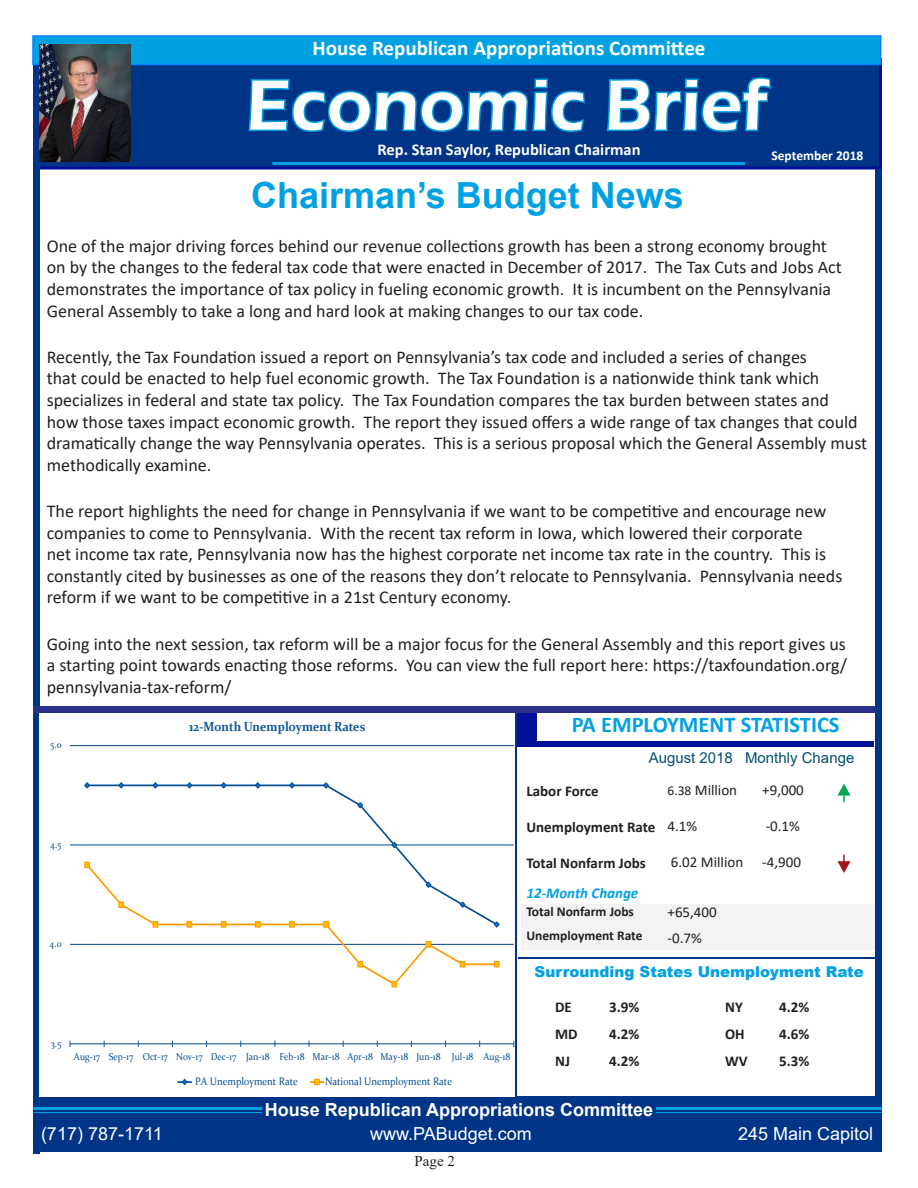
<style>
.page{position:relative;width:918px;height:1188px;background:#fff}
.page>*{position:absolute;margin:0;border:0;box-sizing:border-box;transform-origin:0 0}
.t1{font:600 73.5px "Eras ITC";color:#fff}
.t2{font:700 36px "Arial";color:#00a1e3}
.t3{font:700 22.5px "Calibri";color:#00a1e3}
.t4{font:700 21px "Calibri";color:#fff}
.t5{font:18px/21.6px "Calibri";color:#231f20}
.t6{font:18px "Arial";color:#fff}
.t7{font:700 18px "Arial";color:#fff}
.t8{font:700 16.5px "Calibri";color:#fff}
.t9{font:700 15px "Calibri";color:#231f20}
.t10{font:15px "Calibri";color:#231f20}
.t11{font:900 15px "Arial";color:#00a1e3}
.t12{font:15px "Arial";color:#025171}
.t13{font:italic 700 15px "Calibri";color:#00a1e3}
.t14{font:15px "Times New Roman";color:#231f20}
.t15{font:700 13.5px "Calibri";color:#231f20}
.t16{font:700 13.5px "Calibri";color:#fff}
.t17{font:700 13.2px "Constantia";color:#0b5395;scale:.9 1}
.t18{font:10.95px "Constantia";color:#0b5395;scale:.9 1}
.t19{font:10.05px "Constantia";color:#0b5395;scale:.9 1}
.s1{font-size:13.5px}
</style>
<div class="page">
<div style="left:521px;top:904px;width:354px;height:45px;background:#f2f3f4"></div>
<div style="left:36px;top:1097px;width:846px;height:55px;background:#003486"></div>
<div style="left:34px;top:58px;width:848px;height:112px;background:#003486;border:3px solid #000f99"></div>
<div style="left:33px;top:36px;width:6px;height:1117px;background:#003486"></div>
<div style="left:876px;top:170px;width:6px;height:927px;background:#003486"></div>
<div style="left:515px;top:711px;width:22px;height:36px;background:#000f99"></div>
<div style="left:536px;top:741px;width:338px;height:6px;background:#000f99"></div>
<div style="left:33px;top:706px;width:843px;height:7px;background:#2b3087"></div>
<hr style="left:515px;top:713px;width:2px;height:384px;background:#003486">
<svg style="left:247px;top:65px;width:340px;height:67px"></svg>
<svg style="left:607px;top:77px;width:164px;height:55px"></svg>
<hr style="left:272px;top:162px;width:473px;height:3px;background:#00a1e3">
<hr style="left:656px;top:1107px;width:226px;height:3px;background:#00a1e3">
<hr style="left:656px;top:1112px;width:226px;height:1px;background:#00a1e3">
<hr style="left:33px;top:1107px;width:229px;height:3px;background:#00a1e3">
<hr style="left:33px;top:1112px;width:229px;height:1px;background:#00a1e3">
<div style="left:32px;top:35px;width:849px;height:30px;background:#00a1e3;border:2px solid #0181ff"></div>
<img style="left:39px;top:44px;width:92px;height:118px">
<hr style="left:518px;top:957px;width:362px;height:2px;background:#003486">
<svg style="left:837px;top:784px;width:14px;height:18px"></svg>
<hr style="left:70px;top:944px;width:444px;height:1px;background:#0b5395">
<hr style="left:70px;top:845px;width:444px;height:1px;background:#0b5395">
<hr style="left:70px;top:745px;width:444px;height:1px;background:#0b5395">
<hr style="left:70px;top:1044px;width:444px;height:1px;background:#0b5395">
<svg style="left:86px;top:784px;width:413px;height:78px"></svg>
<svg style="left:84px;top:782px;width:6px;height:7px"></svg>
<svg style="left:118px;top:782px;width:6px;height:7px"></svg>
<svg style="left:152px;top:782px;width:7px;height:7px"></svg>
<svg style="left:186px;top:782px;width:7px;height:7px"></svg>
<svg style="left:220px;top:782px;width:7px;height:7px"></svg>
<svg style="left:255px;top:782px;width:6px;height:7px"></svg>
<svg style="left:289px;top:782px;width:6px;height:7px"></svg>
<svg style="left:323px;top:782px;width:6px;height:7px"></svg>
<svg style="left:357px;top:802px;width:6px;height:7px"></svg>
<svg style="left:391px;top:841px;width:6px;height:7px"></svg>
<svg style="left:85px;top:862px;width:413px;height:124px"></svg>
<svg style="left:84px;top:862px;width:6px;height:6px"></svg>
<svg style="left:119px;top:902px;width:5px;height:6px"></svg>
<svg style="left:153px;top:922px;width:5px;height:5px"></svg>
<svg style="left:187px;top:922px;width:5px;height:5px"></svg>
<svg style="left:221px;top:922px;width:5px;height:5px"></svg>
<svg style="left:255px;top:922px;width:6px;height:5px"></svg>
<svg style="left:289px;top:922px;width:6px;height:5px"></svg>
<svg style="left:323px;top:922px;width:6px;height:5px"></svg>
<svg style="left:358px;top:961px;width:5px;height:6px"></svg>
<svg style="left:392px;top:981px;width:5px;height:6px"></svg>
<svg style="left:426px;top:941px;width:5px;height:6px"></svg>
<svg style="left:460px;top:961px;width:5px;height:6px"></svg>
<svg style="left:494px;top:961px;width:5px;height:6px"></svg>
<svg style="left:178px;top:1079px;width:13px;height:6px"></svg>
<svg style="left:310px;top:1079px;width:14px;height:6px"></svg>
<svg style="left:837px;top:855px;width:14px;height:18px"></svg>
<p class="t4" style="left:313px;top:33px;width:394px">House Republican Appropriations Committee</p>
<p class="t4" style="left:310px;top:38px;width:394px">House Republican Appropriations Committee</p>
<p class="t1" style="left:246px;top:64px;width:523px">Economic Brief</p>
<p class="t8" style="left:378px;top:138px;width:265px">Rep. Stan Saylor, Republican Chairman</p>
<p class="t2" style="left:251px;top:170px;width:434px">Chairman’s Budget News</p>
<p class="t16" style="left:771px;top:146px;width:93px">September 2018</p>
<p class="t5" style="left:47px;top:235px;width:797px">One of the major driving forces behind our revenue collections growth has been a strong economy brought on by the changes to the federal tax code that were enacted in December of 2017. The Tax Cuts and Jobs Act demonstrates the importance of tax policy in fueling economic growth. It is incumbent on the Pennsylvania General Assembly to take a long and hard look at making changes to our tax code.</p>
<p class="t5" style="left:47px;top:346px;width:822px">Recently, the Tax Foundation issued a report on Pennsylvania’s tax code and included a series of changes<br>that could be enacted to help fuel economic growth. The Tax Foundation is a nationwide think tank which specializes in federal and state tax policy. The Tax Foundation compares the tax burden between states and<br>how those taxes impact economic growth. The report they issued offers a wide range of tax changes that could dramatically change the way Pennsylvania operates. This is a serious proposal which the General Assembly must methodically examine.</p>
<p class="t5" style="left:47px;top:500px;width:797px">The report highlights the need for change in Pennsylvania if we want to be competitive and encourage new companies to come to Pennsylvania. With the recent tax reform in Iowa, which lowered their corporate<br>net income tax rate, Pennsylvania now has the highest corporate net income tax rate in the country. This is constantly cited by businesses as one of the reasons they don’t relocate to Pennsylvania. Pennsylvania needs reform if we want to be competitive in a 21st Century economy.</p>
<p class="t5" style="left:47px;top:632px;width:802px;text-align:justify">Going into the next session, tax reform will be a major focus for the General Assembly and this report gives us a starting point towards enacting those reforms. You can view the full report here: https://taxfoundation.org/ pennsylvania-tax-reform/</p>
<p class="t19" style="left:50px;top:738px;width:14px">5.0</p>
<p class="t19" style="left:50px;top:838px;width:14px">4.5</p>
<p class="t19" style="left:50px;top:937px;width:15px">4.0</p>
<p class="t19" style="left:51px;top:1036px;width:13px">3.5</p>
<p class="t17" style="left:189px;top:718px;width:197px">12-Month Unemployment Rates</p>
<p class="t19" style="left:74px;top:1050px;width:486px">Aug-17 Sep-17 Oct-17 Nov-17 Dec-17 Jan-18 Feb-18 Mar-18 Apr-18 May-18 Jun-18 Jul-18 Aug-18</p>
<p class="t18" style="left:195px;top:1074px;width:116px">PA Unemployment Rate</p>
<p class="t18" style="left:325px;top:1074px;width:142px">National Unemployment Rate</p>
<p class="t3" style="left:572px;top:709px;width:269px">PA EMPLOYMENT STATISTICS</p>
<p class="t12" style="left:649px;top:747px;width:86px">August 2018</p>
<p class="t12" style="left:745px;top:747px;width:111px">Monthly Change</p>
<p class="t9" style="left:526px;top:780px;width:74px">Labor Force</p>
<p class="t9" style="left:526px;top:816px;width:130px">Unemployment Rate</p>
<p class="t9" style="left:526px;top:852px;width:121px">Total Nonfarm Jobs</p>
<p class="t13" style="left:526px;top:883px;width:113px">12-Month Change</p>
<p class="t15" style="left:526px;top:902px;width:109px">Total Nonfarm Jobs</p>
<p class="t15" style="left:526px;top:926px;width:118px">Unemployment Rate</p>
<p class="t10" style="left:668px;top:780px;width:71px"><span class="s1">6.38</span> Million</p>
<p class="t10" style="left:668px;top:816px;width:31px">4.1%</p>
<p class="t10" style="left:671px;top:852px;width:74px">6.02 Million</p>
<p class="t10" style="left:668px;top:902px;width:51px">+65,400</p>
<p class="t10" style="left:668px;top:927px;width:36px">-0.7%</p>
<p class="t10" style="left:762px;top:780px;width:43px">+9,000</p>
<p class="t10" style="left:766px;top:816px;width:36px">-0.1%</p>
<p class="t10" style="left:762px;top:852px;width:40px">-4,900</p>
<p class="t11" style="left:535px;top:961px;width:331px">Surrounding States Unemployment Rate</p>
<p class="t9" style="left:725px;top:997px;width:19px">NY</p>
<p class="t9" style="left:779px;top:997px;width:32px">4.2%</p>
<p class="t9" style="left:725px;top:1024px;width:21px">OH</p>
<p class="t9" style="left:779px;top:1024px;width:32px">4.6%</p>
<p class="t9" style="left:725px;top:1051px;width:24px">WV</p>
<p class="t9" style="left:779px;top:1051px;width:32px">5.3%</p>
<p class="t9" style="left:555px;top:997px;width:18px">DE</p>
<p class="t9" style="left:609px;top:997px;width:32px">3.9%</p>
<p class="t9" style="left:555px;top:1024px;width:24px">MD</p>
<p class="t9" style="left:609px;top:1024px;width:32px">4.2%</p>
<p class="t9" style="left:555px;top:1051px;width:16px">NJ</p>
<p class="t9" style="left:609px;top:1051px;width:32px">4.2%</p>
<p class="t7" style="left:265px;top:1097px;width:390px">House Republican Appropriations Committee</p>
<p class="t6" style="left:41px;top:1121px;width:123px">(717) 787-1711</p>
<p class="t6" style="left:370px;top:1121px;width:163px">www.PABudget.com</p>
<p class="t6" style="left:738px;top:1121px;width:137px">245 Main Capitol</p>
<p class="t14" style="left:415px;top:1150px;width:42px">Page 2</p>
</div>
